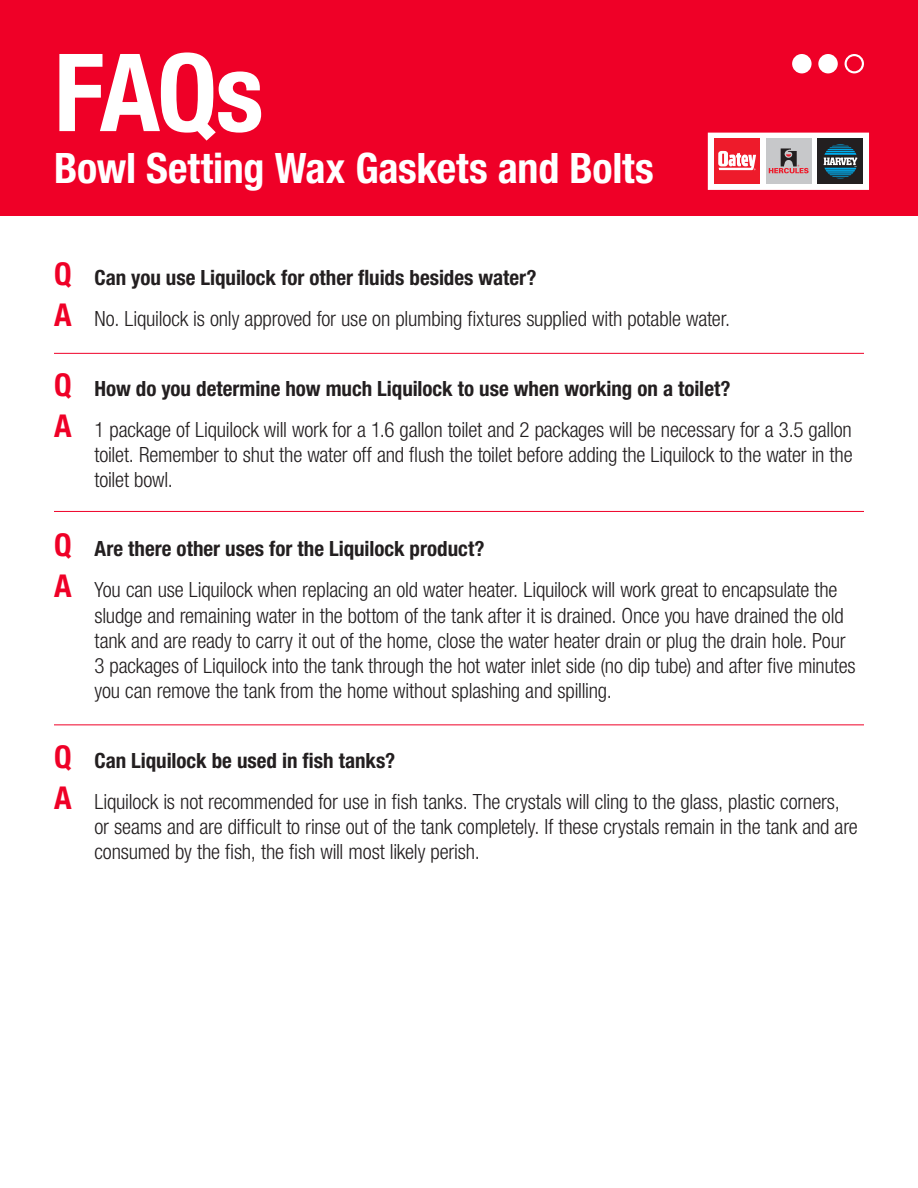
<style>
.page{position:relative;width:918px;height:1188px;background:#fff}
.page>*{position:absolute;margin:0;border:0;box-sizing:border-box;transform-origin:0 0}
.t1{font:700 condensed 108px "Helvetica Neue LT Std";color:#fff}
.t2{font:700 condensed 42px "Helvetica Neue LT Std";letter-spacing:-.005em;color:#fff}
.t3{font:300 condensed 21px/25.2px "Helvetica Neue LT Std";letter-spacing:-.01em;color:#231f20}
.t4{font:700 condensed 21px "Helvetica Neue LT Std";color:#231f20}
.s1{font-size:31.5px;color:#ef0027}
.s2{font-weight:700;font-size:31.5px;color:#ef0027}
</style>
<div class="page">
<div style="left:0;top:0;width:918px;height:216px;background:#ef0027"></div>
<hr style="left:54px;top:353px;width:810px;height:1px;background:#ef0027">
<hr style="left:54px;top:511px;width:810px;height:1px;background:#ef0027">
<hr style="left:54px;top:725px;width:810px;height:1px;background:#ef0027">
<div style="left:792px;top:54px;width:20px;height:19px;background:#fff;border-radius:50%"></div>
<div style="left:818px;top:54px;width:20px;height:19px;background:#fff;border-radius:50%"></div>
<svg style="left:845px;top:54px;width:19px;height:19px"></svg>
<div style="left:847px;top:56px;width:15px;height:15px;background:#ef0027;border-radius:50%"></div>
<svg style="left:707px;top:132px;width:162px;height:58px"></svg>
<p class="t1" style="left:54px;top:27px;width:211px">FAQs</p>
<p class="t2" style="left:54px;top:143px;width:601px">Bowl Setting Wax Gaskets and Bolts</p>
<p class="t4" style="left:54px;top:265px;width:484px"><span class="s1">Q</span> Can you use Liquilock for other fluids besides water?</p>
<p class="t3" style="left:54px;top:306px;width:678px"><span class="s2">A</span> No. Liquilock is only approved for use on plumbing fixtures supplied with potable water.</p>
<p class="t4" style="left:54px;top:375px;width:678px"><span class="s1">Q</span> How do you determine how much Liquilock to use when working on a toilet?</p>
<p class="t3" style="left:94px;top:416px;width:760px;text-align:justify;text-indent:-40px"><span class="s2">A</span> 1 package of Liquilock will work for a 1.6 gallon toilet and 2 packages will be necessary for a 3.5 gallon toilet. Remember to shut the water off and flush the toilet before adding the Liquilock to the water in the toilet bowl.</p>
<p class="t4" style="left:54px;top:536px;width:432px"><span class="s1">Q</span> Are there other uses for the Liquilock product?</p>
<p class="t3" style="left:94px;top:577px;width:763px;text-indent:-40px"><span class="s2">A</span> You can use Liquilock when replacing an old water heater. Liquilock will work great to encapsulate the sludge and remaining water in the bottom of the tank after it is drained. Once you have drained the old tank and are ready to carry it out of the home, close the water heater drain or plug the drain hole. Pour 3 packages of Liquilock into the tank through the hot water inlet side (no dip tube) and after five minutes you can remove the tank from the home without splashing and spilling.</p>
<p class="t4" style="left:54px;top:748px;width:343px"><span class="s1">Q</span> Can Liquilock be used in fish tanks?</p>
<p class="t3" style="left:94px;top:789px;width:765px;text-indent:-40px"><span class="s2">A</span> Liquilock is not recommended for use in fish tanks. The crystals will cling to the glass, plastic corners, or seams and are difficult to rinse out of the tank completely. If these crystals remain in the tank and are consumed by the fish, the fish will most likely perish.</p>
</div>
